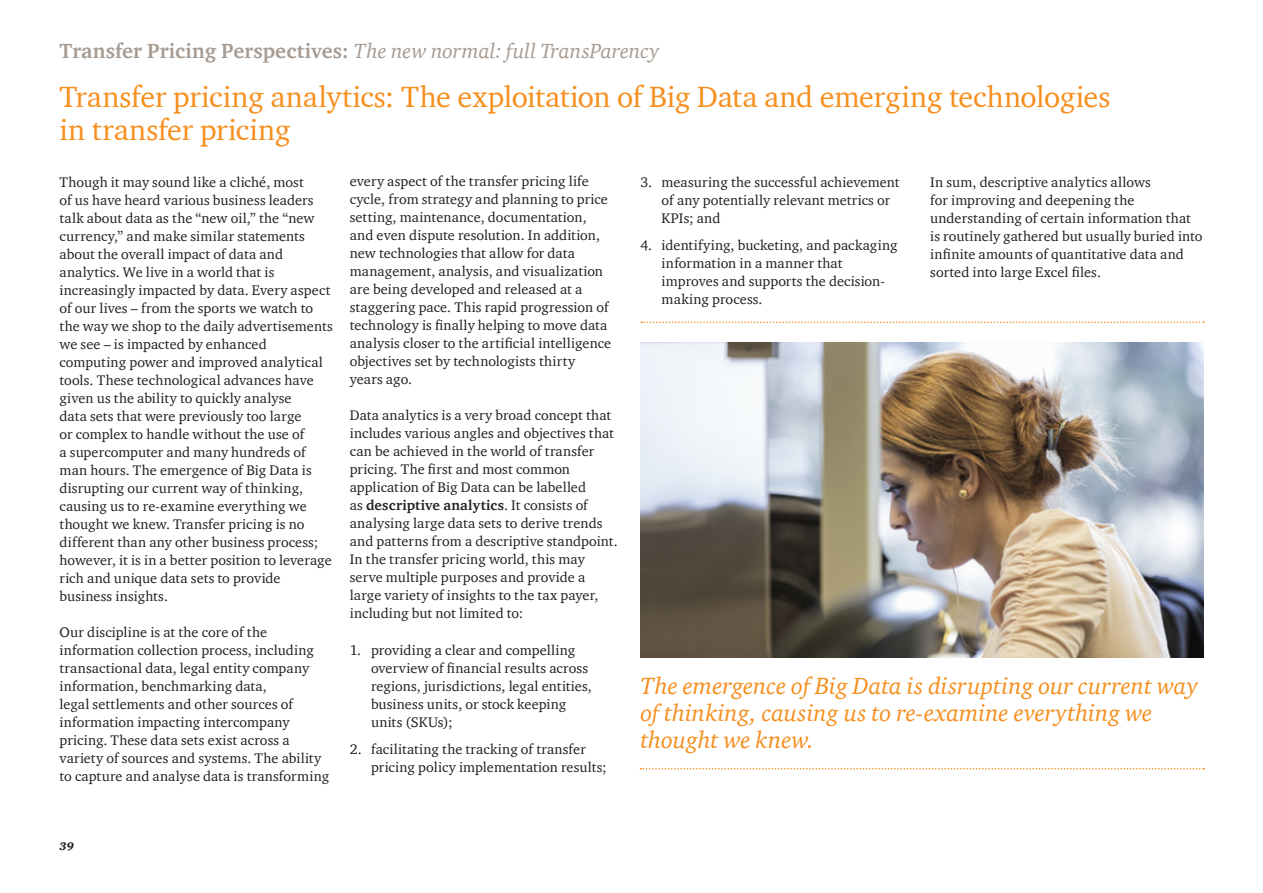
<style>
.page{position:relative;width:1263px;height:893px;background:#fff}
.page>*{position:absolute;margin:0;border:0;box-sizing:border-box;transform-origin:0 0}
.t1{font:30px/33px "ITC Charter Com";letter-spacing:-.005em;color:#f68f1e}
.Body_copy_-_space_af{font:italic 24px/27px "ITC Charter Com";letter-spacing:-.005em;color:#f68f1e}
.t2{font:italic 21px "ITC Charter Com";color:#a79b91}
.Body_copy_-_space_af-2{font:14.25px/18px "ITC Charter Com";letter-spacing:.01em;color:#231f20}
.t3{font:italic 900 11.25px "ITC Charter Com";color:#231f20}
.s1{font-weight:700;font-style:normal}
.s2{font-weight:700}
</style>
<div class="page">
<img style="left:640px;top:343px;width:564px;height:314px">
<svg style="left:641px;top:321px;width:563px;height:2px"></svg>
<svg style="left:640px;top:768px;width:564px;height:1px"></svg>
<h3 class="t2" style="left:60px;top:38px;width:601px"><span class="s1">Transfer Pricing Perspectives:</span> The new normal: full TransParency</h3>
<p class="t1" style="left:60px;top:80px;width:1052px">Transfer pricing analytics: The exploitation of Big Data and emerging technologies in transfer pricing</p>
<p class="Body_copy_-_space_af-2" style="left:662px;top:172px;width:239px;text-indent:-21px">3. measuring the successful achievement of any potentially relevant metrics or<br>KPIs; and</p>
<p class="Body_copy_-_space_af-2" style="left:662px;top:235px;width:237px;text-indent:-21px">4. identifying, bucketing, and packaging information in a manner that improves and supports the decision&shy;making process.</p>
<p class="Body_copy_-_space_af-2" style="left:350px;top:172px;width:263px">every aspect of the transfer pricing life cycle, from strategy and planning to price setting, maintenance, documentation, and even dispute resolution. In addition, new technologies that allow for data management, analysis, and visualization are being developed and released at a staggering pace. This rapid progression of technology is finally helping to move data analysis closer to the artificial intelligence objectives set by technologists thirty years ago.</p>
<p class="Body_copy_-_space_af-2" style="left:350px;top:406px;width:269px">Data analytics is a very broad concept that includes various angles and objectives that can be achieved in the world of transfer pricing. The first and most common application of Big Data can be labelled<br>as <span class="s2">descriptive analytics</span>. It consists of analysing large data sets to derive trends and patterns from a descriptive standpoint.<br>In the transfer pricing world, this may serve multiple purposes and provide a large variety of insights to the tax payer, including but not limited to:</p>
<p class="Body_copy_-_space_af-2" style="left:371px;top:640px;width:222px;text-indent:-21px">1. providing a clear and compelling overview of financial results across regions, jurisdictions, legal entities, business units, or stock keeping units (SKUs);</p>
<p class="Body_copy_-_space_af-2" style="left:371px;top:739px;width:237px;text-indent:-21px">2. facilitating the tracking of transfer pricing policy implementation results;</p>
<p class="Body_copy_-_space_af-2" style="left:60px;top:172px;width:275px">Though it may sound like a cliché, most<br>of us have heard various business leaders talk about data as the “new oil,” the “new currency,” and make similar statements about the overall impact of data and analytics. We live in a world that is increasingly impacted by data. Every aspect of our lives – from the sports we watch to the way we shop to the daily advertisements we see – is impacted by enhanced computing power and improved analytical tools. These technological advances have given us the ability to quickly analyse<br>data sets that were previously too large<br>or complex to handle without the use of<br>a supercomputer and many hundreds of man hours. The emergence of Big Data is disrupting our current way of thinking, causing us to re-examine everything we thought we knew. Transfer pricing is no different than any other business process; however, it is in a better position to leverage rich and unique data sets to provide business insights.</p>
<p class="Body_copy_-_space_af-2" style="left:60px;top:622px;width:271px">Our discipline is at the core of the information collection process, including transactional data, legal entity company information, benchmarking data,<br>legal settlements and other sources of information impacting intercompany pricing. These data sets exist across a variety of sources and systems. The ability to capture and analyse data is transforming</p>
<p class="Body_copy_-_space_af-2" style="left:930px;top:172px;width:274px">In sum, descriptive analytics allows<br>for improving and deepening the understanding of certain information that is routinely gathered but usually buried into infinite amounts of quantitative data and sorted into large Excel files.</p>
<p class="Body_copy_-_space_af" style="left:640px;top:672px;width:559px">The emergence of Big Data is disrupting our current way of thinking, causing us to re-examine everything we thought we knew.</p>
<p class="t3" style="left:60px;top:840px;width:16px">39</p>
</div>
